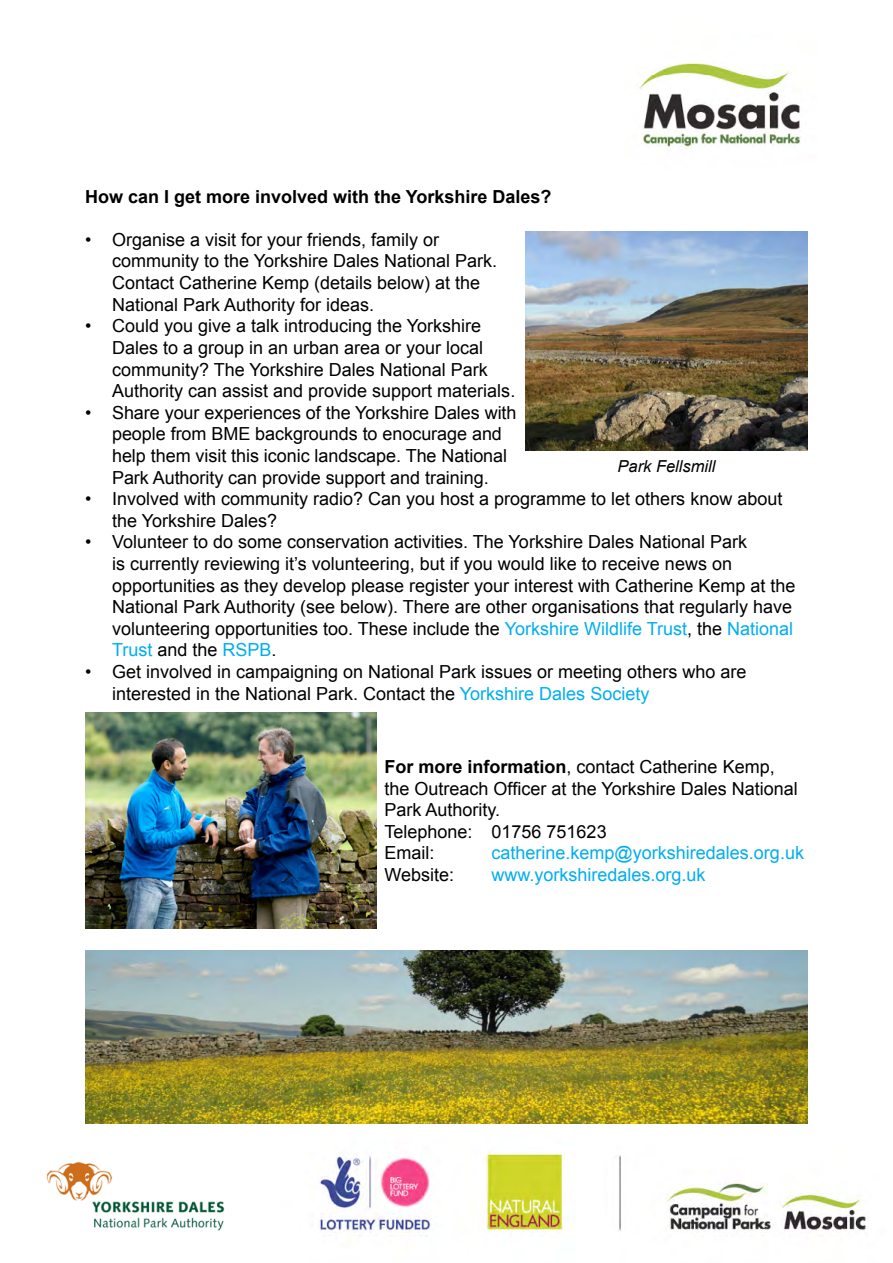
<style>
.page{position:relative;width:893px;height:1263px;background:#fff}
.page>*{position:absolute;margin:0;border:0;box-sizing:border-box;transform-origin:0 0}
.t1{font:18px/21.6px "Arial";color:#000}
.t2{font:18px "Arial";color:#00aeef}
.t3{font:700 18px "Arial";color:#000}
.t4{font:italic 16.5px "Arial";color:#000}
.s1{color:#00aeef}
.s2{font-weight:700}
</style>
<div class="page">
<img style="left:85px;top:713px;width:291px;height:215px">
<img style="left:525px;top:232px;width:283px;height:219px">
<img style="left:85px;top:951px;width:723px;height:173px">
<img style="left:317px;top:1152px;width:549px;height:84px">
<img style="left:46px;top:1161px;width:179px;height:70px">
<img style="left:639px;top:63px;width:162px;height:85px">
<p class="t3" style="left:85px;top:184px;width:468px">How can I get more involved with the Yorkshire Dales?</p>
<p class="t1" style="left:112px;top:229px;width:387px;text-indent:-27px">• Organise a visit for your friends, family or community to the Yorkshire Dales National Park.<br>Contact Catherine Kemp (details below) at the National Park Authority for ideas.</p>
<p class="t1" style="left:112px;top:315px;width:405px;text-indent:-27px">• Could you give a talk introducing the Yorkshire Dales to a group in an urban area or your local community? The Yorkshire Dales National Park Authority can assist and provide support materials.</p>
<p class="t1" style="left:112px;top:402px;width:406px;text-indent:-27px">• Share your experiences of the Yorkshire Dales with people from BME backgrounds to enocurage and help them visit this iconic landscape. The National Park Authority can provide support and training.</p>
<p class="t1" style="left:112px;top:488px;width:672px;text-indent:-27px">• Involved with community radio? Can you host a programme to let others know about the Yorkshire Dales?</p>
<p class="t1" style="left:112px;top:531px;width:685px;text-indent:-27px">• Volunteer to do some conservation activities. The Yorkshire Dales National Park<br>is currently reviewing it’s volunteering, but if you would like to receive news on opportunities as they develop please register your interest with Catherine Kemp at the National Park Authority (see below). There are other organisations that regularly have volunteering opportunities too. These include the <span class="s1">Yorkshire Wildlife Trust</span>, the <span class="s1">National Trust</span> and the <span class="s1">RSPB</span>.</p>
<p class="t1" style="left:112px;top:661px;width:636px;text-indent:-27px">• Get involved in campaigning on National Park issues or meeting others who are interested in the National Park. Contact the <span class="s1">Yorkshire Dales Society</span></p>
<p class="t4" style="left:617px;top:456px;width:100px">Park Fellsmill</p>
<p class="t1" style="left:385px;top:756px;width:415px"><span class="s2">For more information</span>, contact Catherine Kemp, the Outreach Officer at the Yorkshire Dales National<br>Park Authority.<br>Telephone: 01756 751623<br>Email:</p>
<p class="t2" style="left:492px;top:841px;width:314px">catherine.kemp@yorkshiredales.org.uk</p>
<p class="t1" style="left:385px;top:864px;width:71px">Website:</p>
<p class="t2" style="left:492px;top:863px;width:216px">www.yorkshiredales.org.uk</p>
</div>
